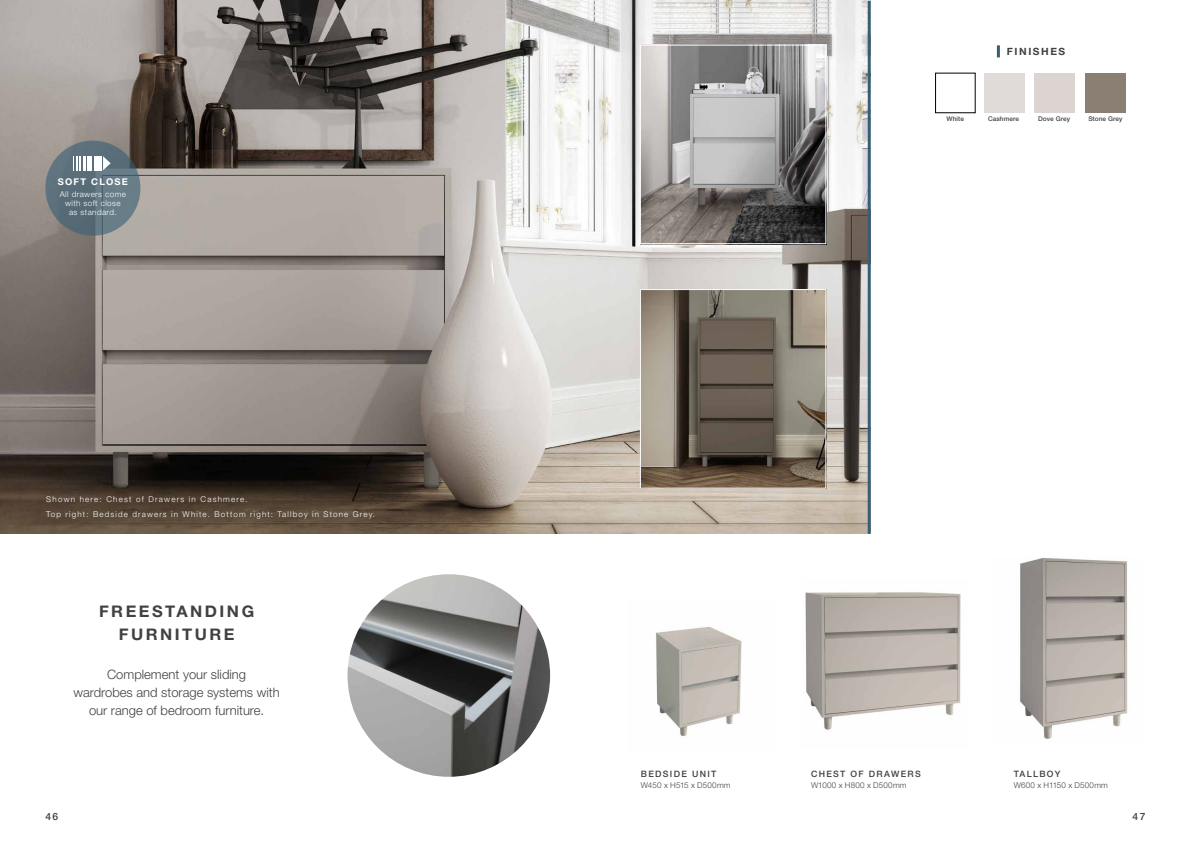
<style>
.page{position:relative;width:1191px;height:842px;background:#fff}
.page>*{position:absolute;margin:0;border:0;box-sizing:border-box;transform-origin:0 0}
.t1{font:700 16px/23px "Helvetica Neue LT Std";letter-spacing:.15em;color:#414042;text-align:center}
.t2{font:300 13px/18px "Helvetica Neue LT Std";color:#414042;text-align:center}
.t3{font:700 10px "Helvetica Neue LT Std";letter-spacing:.15em;color:#414042}
.t4{font:500 10px "Helvetica Neue LT Std";color:#414042}
.t5{font:700 9.3px "Helvetica Neue LT Std";letter-spacing:.13em;color:#fff}
.t6{font:500 8.8px "Helvetica Neue LT Std";letter-spacing:.15em;color:#414042}
.t7{font:300 8px/15px "Helvetica Neue LT Std";letter-spacing:.14em;color:#fff}
.t8{font:300 8px "Helvetica Neue LT Std";letter-spacing:.02em;color:#414042}
.t9{font:300 8px/9px "Helvetica Neue LT Std";letter-spacing:.05em;color:#fff;text-align:center}
.t10{font:500 6.5px "Helvetica Neue LT Std";letter-spacing:.01em;color:#414042}
</style>
<div class="page">
<img style="left:0;top:0;width:870px;height:534px">
<hr style="left:867px;top:1px;width:3px;height:533px;background:#365e75">
<img style="left:347px;top:574px;width:203px;height:203px;border-radius:101px">
<img style="left:655px;top:626px;width:87px;height:110px">
<img style="left:1020px;top:558px;width:108px;height:181px">
<img style="left:805px;top:592px;width:156px;height:138px">
<svg style="left:997px;top:45px;width:3px;height:12px"></svg>
<img style="left:642px;top:47px;width:182px;height:195px">
<div style="left:640px;top:45px;width:186px;height:199px;border:1px solid #fff"></div>
<img style="left:642px;top:291px;width:182px;height:195px">
<div style="left:640px;top:289px;width:186px;height:199px;border:1px solid #fff"></div>
<svg style="left:45px;top:141px;width:95px;height:95px;background:#5f747e"></svg>
<svg style="left:74px;top:156px;width:7px;height:14px"></svg>
<hr style="left:83px;top:156px;width:3px;height:14px;background:#fff">
<div style="left:87px;top:156px;width:5px;height:14px;background:#fff"></div>
<div style="left:94px;top:156px;width:7px;height:14px;background:#fff"></div>
<svg style="left:103px;top:156px;width:8px;height:14px"></svg>
<svg style="left:33px;top:481px;width:353px;height:51px;background:#4d3f31"></svg>
<p class="t3" style="left:1007px;top:45px;width:60px">FINISHES</p>
<p class="t5" style="left:58px;top:176px;width:72px">SOFT CLOSE</p>
<p class="t9" style="left:60px;top:190px;width:68px">All drawers come with soft close<br>as standard.</p>
<p class="t7" style="left:46px;top:491px;width:330px">Shown here: Chest of Drawers in Cashmere.<br>Top right: Bedside drawers in White. Bottom right: Tallboy in Stone Grey.</p>
<h1 class="t1" style="left:99px;top:599px;width:157px">FREESTANDING<br>FURNITURE</h1>
<h2 class="t2" style="left:74px;top:665px;width:208px">Complement your sliding<br>wardrobes and storage systems with our range of bedroom furniture.</h2>
<p class="t10" style="left:946px;top:115px;width:19px">White</p>
<p class="t10" style="left:988px;top:115px;width:32px">Cashmere</p>
<p class="t10" style="left:1038px;top:115px;width:33px">Dove Grey</p>
<p class="t10" style="left:1088px;top:115px;width:36px">Stone Grey</p>
<p class="t6" style="left:641px;top:768px;width:77px">BEDSIDE UNIT</p>
<p class="t6" style="left:811px;top:768px;width:111px">CHEST OF DRAWERS</p>
<p class="t6" style="left:1013px;top:768px;width:48px">TALLBOY</p>
<p class="t8" style="left:641px;top:780px;width:91px">W450 x H515 x D500mm</p>
<p class="t8" style="left:811px;top:780px;width:97px">W1000 x H800 x D500mm</p>
<p class="t8" style="left:1013px;top:780px;width:96px">W600 x H1150 x D500mm</p>
<p class="t4" style="left:45px;top:811px;width:14px">46</p>
<p class="t4" style="left:1132px;top:811px;width:14px">47</p>
</div>
